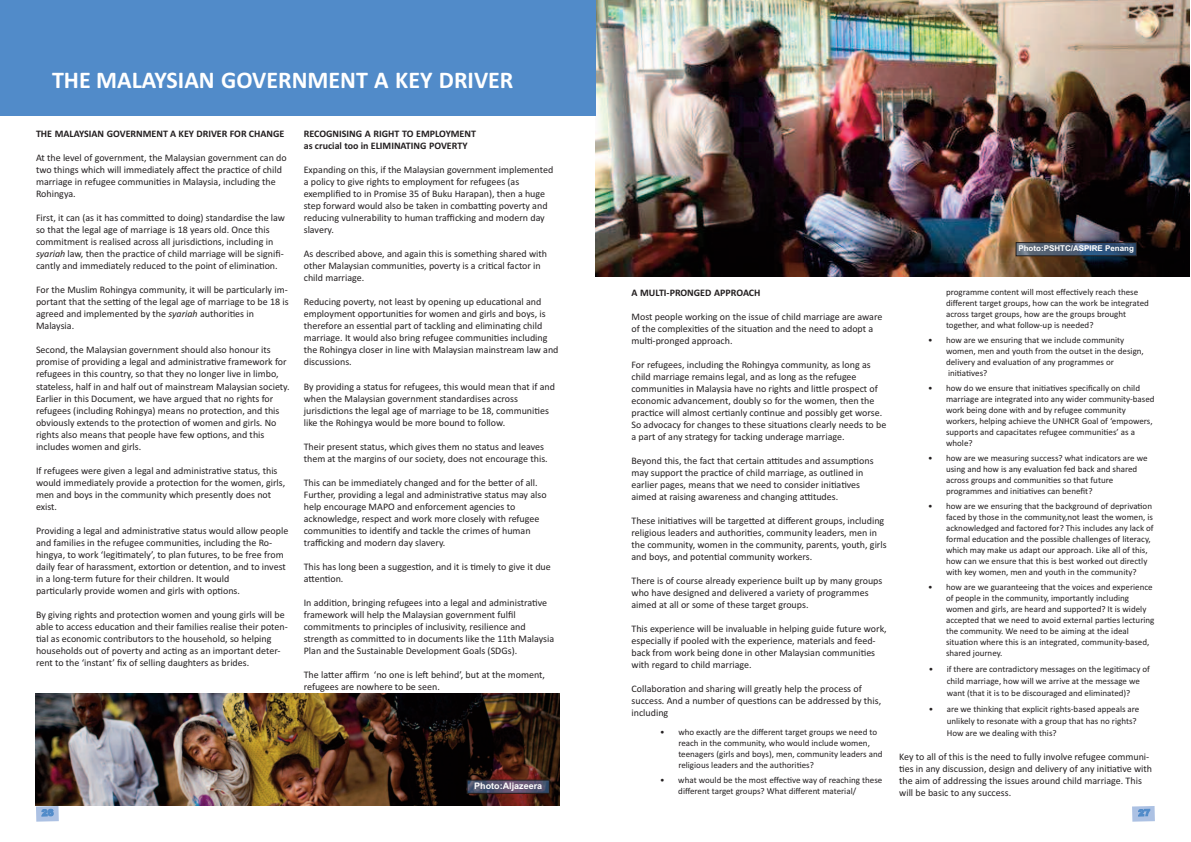
<style>
.page{position:relative;width:1191px;height:842px;background:#fff}
.page>*{position:absolute;margin:0;border:0;box-sizing:border-box;transform-origin:0 0}
.t1{font:700 24px "Calibri";color:#fff}
.t2{font:10px/12px "Calibri";color:#231f20}
.t3{font:700 10px/12px "Calibri";color:#231f20}
.t4{font:9px/11px "Calibri";color:#231f20}
.t5{font:700 9px "Arial";color:#fff}
.t6{font:700 8px "Arial";color:#fff}
.s1{font-style:italic}
</style>
<div class="page">
<img style="left:595px;top:0;width:594px;height:277px">
<div style="left:1016px;top:243px;width:120px;height:13px;background:#518bc9;opacity:.52"></div>
<div style="left:1016px;top:242px;width:120px;height:14px;border:1px solid #231f20"></div>
<img style="left:35px;top:694px;width:524px;height:112px">
<div style="left:467px;top:780px;width:82px;height:13px;background:#518bc9;opacity:.52"></div>
<div style="left:467px;top:780px;width:82px;height:13px;border:1px solid #231f20"></div>
<div style="left:0;top:0;width:595px;height:115px;background:#518bc9"></div>
<svg style="left:36px;top:806px;width:23px;height:16px"></svg>
<svg style="left:1132px;top:806px;width:22px;height:16px"></svg>
<h1 class="t1" style="left:52px;top:66px;width:463px">THE MALAYSIAN GOVERNMENT A KEY DRIVER</h1>
<p class="t3" style="left:36px;top:128px;width:250px">THE MALAYSIAN GOVERNMENT A KEY DRIVER FOR CHANGE</p>
<p class="t2" style="left:36px;top:152px;width:252px">At the level of government, the Malaysian government can do two things which will immediately affect the practice of child marriage in refugee communities in Malaysia, including the Rohingya.</p>
<p class="t2" style="left:36px;top:212px;width:251px">First, it can (as it has committed to doing) standardise the law so that the legal age of marriage is 18 years old. Once this commitment is realised across all jurisdictions, including in <span class="s1">syariah</span> law, then the practice of child marriage will be signifi&shy;cantly and immediately reduced to the point of elimination.</p>
<p class="t2" style="left:36px;top:284px;width:254px">For the Muslim Rohingya community, it will be particularly im&shy;portant that the setting of the legal age of marriage to be 18 is agreed and implemented by the <span class="s1">syariah</span> authorities in Malaysia.</p>
<p class="t2" style="left:36px;top:344px;width:255px">Second, the Malaysian government should also honour its promise of providing a legal and administrative framework for refugees in this country, so that they no longer live in limbo, stateless, half in and half out of mainstream Malaysian society.<br>Earlier in this Document, we have argued that no rights for refugees (including Rohingya) means no protection, and this obviously extends to the protection of women and girls. No rights also means that people have few options, and this includes women and girls.</p>
<p class="t2" style="left:36px;top:464px;width:251px">If refugees were given a legal and administrative status, this would immediately provide a protection for the women, girls, men and boys in the community which presently does not exist.</p>
<p class="t2" style="left:36px;top:524px;width:254px">Providing a legal and administrative status would allow people and families in the refugee communities, including the Ro&shy;hingya, to work ‘legitimately’, to plan futures, to be free from daily fear of harassment, extortion or detention, and to invest in a long-term future for their children. It would<br>particularly provide women and girls with options.</p>
<p class="t2" style="left:36px;top:608px;width:253px">By giving rights and protection women and young girls will be able to access education and their families realise their poten&shy;tial as economic contributors to the household, so helping households out of poverty and acting as an important deter&shy;rent to the ‘instant’ fix of selling daughters as brides.</p>
<p class="t3" style="left:304px;top:128px;width:174px">RECOGNISING A RIGHT TO EMPLOYMENT as crucial too in ELIMINATING POVERTY</p>
<p class="t2" style="left:304px;top:164px;width:251px">Expanding on this, if the Malaysian government implemented a policy to give rights to employment for refugees (as exemplified to in Promise 35 of Buku Harapan), then a huge step forward would also be taken in combatting poverty and reducing vulnerability to human trafficking and modern day slavery.</p>
<p class="t2" style="left:304px;top:248px;width:245px">As described above, and again this is something shared with other Malaysian communities, poverty is a critical factor in child marriage.</p>
<p class="t2" style="left:304px;top:296px;width:256px">Reducing poverty, not least by opening up educational and employment opportunities for women and girls and boys, is therefore an essential part of tackling and eliminating child marriage. It would also bring refugee communities including the Rohingya closer in line with Malaysian mainstream law and discussions.</p>
<p class="t2" style="left:304px;top:380px;width:253px">By providing a status for refugees, this would mean that if and when the Malaysian government standardises across jurisdictions the legal age of marriage to be 18, communities like the Rohingya would be more bound to follow.</p>
<p class="t2" style="left:304px;top:440px;width:245px">Their present status, which gives them no status and leaves them at the margins of our society, does not encourage this.</p>
<p class="t2" style="left:304px;top:476px;width:244px">This can be immediately changed and for the better of all.<br>Further, providing a legal and administrative status may also help encourage MAPO and enforcement agencies to acknowledge, respect and work more closely with refugee communities to identify and tackle the crimes of human trafficking and modern day slavery.</p>
<p class="t2" style="left:304px;top:560px;width:248px">This has long been a suggestion, and it is timely to give it due attention.</p>
<p class="t2" style="left:304px;top:596px;width:252px">In addition, bringing refugees into a legal and administrative framework will help the Malaysian government fulfil commitments to principles of inclusivity, resilience and strength as committed to in documents like the 11th Malaysia Plan and the Sustainable Development Goals (SDGs).</p>
<p class="t2" style="left:304px;top:668px;width:243px">The latter affirm ‘no one is left behind’, but at the moment, refugees are nowhere to be seen.</p>
<p class="t5" style="left:474px;top:781px;width:70px">Photo:Aljazeera</p>
<p class="t6" style="left:1018px;top:244px;width:117px">Photo:PSHTC/ASPIRE Penang</p>
<p class="t3" style="left:631px;top:286px;width:131px">A MULTI-PRONGED APPROACH</p>
<p class="t2" style="left:631px;top:310px;width:252px">Most people working on the issue of child marriage are aware of the complexities of the situation and the need to adopt a multi-pronged approach.</p>
<p class="t2" style="left:631px;top:358px;width:256px">For refugees, including the Rohingya community, as long as child marriage remains legal, and as long as the refugee communities in Malaysia have no rights and little prospect of economic advancement, doubly so for the women, then the practice will almost certianly continue and possibly get worse.<br>So advocacy for changes to these situations clearly needs to be a part of any strategy for tacking underage marriage.</p>
<p class="t2" style="left:631px;top:454px;width:244px">Beyond this, the fact that certain attitudes and assumptions may support the practice of child marriage, as outlined in earlier pages, means that we need to consider initiatives aimed at raising awareness and changing attitudes.</p>
<p class="t2" style="left:631px;top:514px;width:257px">These initiatives will be targetted at different groups, including religious leaders and authorities, community leaders, men in the community, women in the community, parents, youth, girls and boys, and potential community workers.</p>
<p class="t2" style="left:631px;top:574px;width:252px">There is of course already experience built up by many groups who have designed and delivered a variety of programmes aimed at all or some of these target groups.</p>
<p class="t2" style="left:631px;top:622px;width:257px">This experience will be invaluable in helping guide future work, especially if pooled with the experience, materials and feed&shy;back from work being done in other Malaysian communities with regard to child marriage.</p>
<p class="t2" style="left:631px;top:682px;width:251px">Collaboration and sharing will greatly help the process of success. And a number of questions can be addressed by this, including</p>
<p class="t4" style="left:678px;top:726px;width:206px;text-indent:-18px">• who exactly are the different target groups we need to reach in the community, who would include women, teenagers (girls and boys), men, community leaders and religious leaders and the authorities?</p>
<p class="t4" style="left:678px;top:774px;width:205px;text-indent:-18px">• what would be the most effective way of reaching these different target groups? What different material/</p>
<p class="t4" style="left:946px;top:286px;width:204px">programme content will most effectively reach these different target groups, how can the work be integrated across target groups, how are the groups brought together, and what follow-up is needed?</p>
<p class="t4" style="left:946px;top:335px;width:199px;text-indent:-18px">• how are we ensuring that we include community women, men and youth from the outset in the design, delivery and evaluation of any programmes or initiatives?</p>
<p class="t4" style="left:946px;top:383px;width:210px;text-indent:-18px">• how do we ensure that initiatives specifically on child marriage are integrated into any wider community-based work being done with and by refugee community workers, helping achieve the UNHCR Goal of ‘empowers, supports and capacitates refugee communities’ as a whole?</p>
<p class="t4" style="left:946px;top:453px;width:203px;text-indent:-18px">• how are we measuring success? what indicators are we using and how is any evaluation fed back and shared across groups and communities so that future programmes and initiatives can benefit?</p>
<p class="t4" style="left:946px;top:501px;width:209px;text-indent:-18px">• how are we ensuring that the background of deprivation faced by those in the community,not least the women, is acknowledged and factored for? This includes any lack of formal education and the possible challenges of literacy, which may make us adapt our approach. Like all of this, how can we ensure that this is best worked out directly with key women, men and youth in the community?</p>
<p class="t4" style="left:946px;top:582px;width:210px;text-indent:-18px">• how are we guaranteeing that the voices and experience of people in the community, importantly including women and girls, are heard and supported? It is widely accepted that we need to avoid external parties lecturing the community. We need to be aiming at the ideal situation where this is an integrated, community-based, shared journey.</p>
<p class="t4" style="left:946px;top:663px;width:205px;line-height:12px;text-indent:-18px">• if there are contradictory messages on the legitimacy of child marriage, how will we arrive at the message we want (that it is to be discouraged and eliminated)?</p>
<p class="t4" style="left:946px;top:703px;width:194px;line-height:12px;text-indent:-18px">• are we thinking that explicit rights-based appeals are unlikely to resonate with a group that has no rights?<br>How are we dealing with this?</p>
<p class="t2" style="left:899px;top:751px;width:254px">Key to all of this is the need to fully involve refugee communi&shy;ties in any discussion, design and delivery of any initiative with the aim of addressing the issues around child marriage. This will be basic to any success.</p>
</div>
